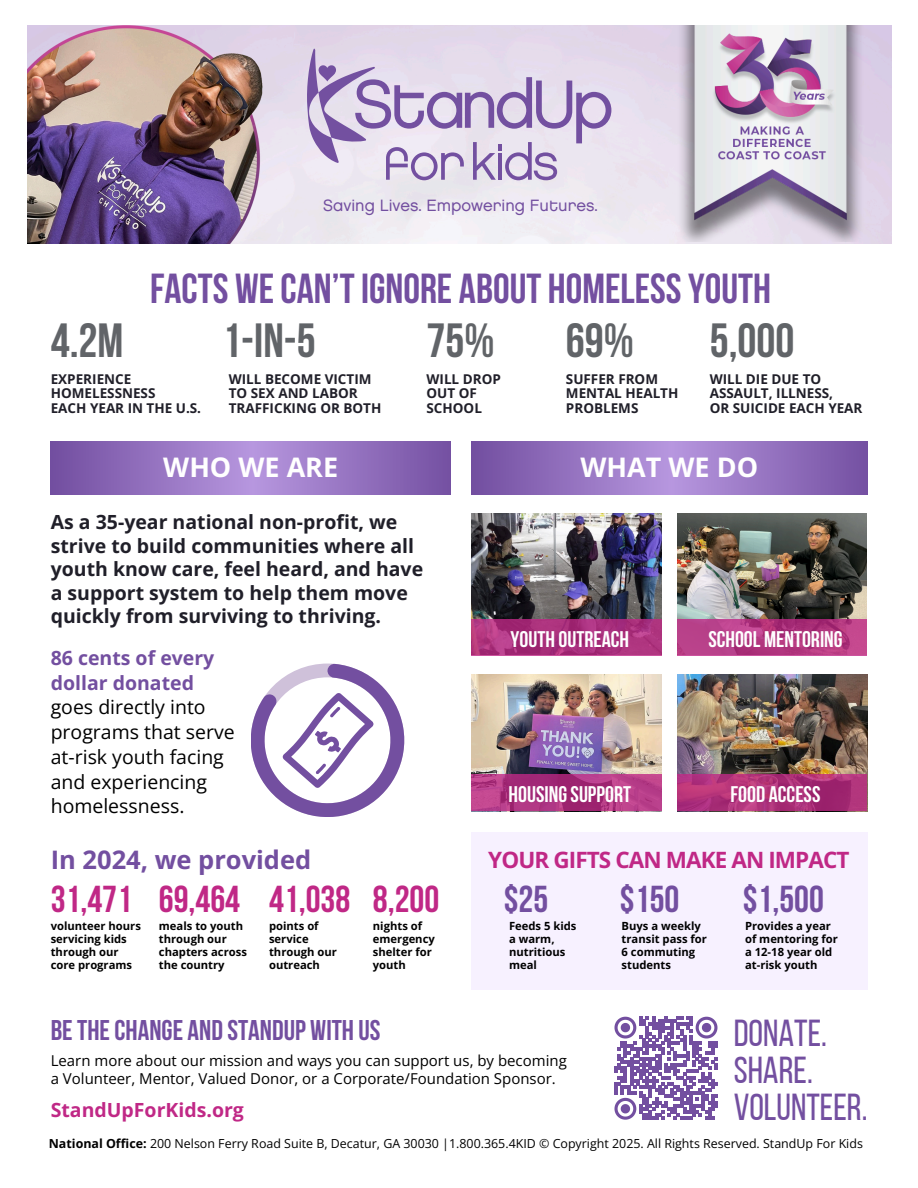
<style>
.page{position:relative;width:918px;height:1188px;background:#fff}
.page>*{position:absolute;margin:0;border:0;box-sizing:border-box;transform-origin:0 0}
.t1{font:700 48px "Bebas Neue";color:#616468}
.t2{font:700 42px "Bebas Neue";color:#734fa0}
.t3{font:37.5px/37.2px "Bebas Neue";color:#734fa0}
.t4{font:700 37.5px "Bebas Neue";color:#c02886}
.t5{font:700 37.5px "Bebas Neue";color:#734fa0}
.t6{font:700 28.5px "Bebas Neue";color:#734fa0}
.t7{font:700 27px "Open Sans";color:#fff}
.t8{font:700 25.5px "Open Sans";color:#734fa0}
.t9{font:700 22.5px "Bebas Neue";color:#fff}
.t10{font:700 22.5px "Open Sans";letter-spacing:-.04em;color:#c02886}
.t11{font:700 19.5px/23.7px "Open Sans";color:#201f29}
.t12{font:19.5px/24.8px "Open Sans";color:#000}
.t13{font:700 19.5px "Open Sans";color:#c02886}
.t14{font:16.5px "Chalet London Nineteen Eighty";color:#734fa0}
.t15{font:15px/18px "Open Sans";color:#000}
.t16{font:700 13.5px/14.7px "Open Sans";color:#201f29}
.t17{font:12.45px "Open Sans";color:#000}
.t18{font:700 11.25px/13.2px "Open Sans";color:#000}
.s1{font-weight:700;color:#734fa0}
.s2{font-weight:700}
</style>
<div class="page">
<svg style="left:51px;top:441px;width:400px;height:53px;background:#9472bf"></svg>
<svg style="left:471px;top:441px;width:397px;height:53px;background:#9472bf"></svg>
<img style="left:678px;top:674px;width:190px;height:138px">
<img style="left:678px;top:513px;width:189px;height:106px">
<img style="left:471px;top:513px;width:190px;height:106px">
<img style="left:472px;top:674px;width:190px;height:138px">
<svg style="left:471px;top:619px;width:191px;height:36px;background:#aa307c"></svg>
<svg style="left:471px;top:775px;width:191px;height:36px;background:#ae3480"></svg>
<svg style="left:678px;top:619px;width:189px;height:36px;background:#b53a83"></svg>
<svg style="left:678px;top:775px;width:189px;height:36px;background:#ad3078"></svg>
<div style="left:471px;top:832px;width:397px;height:157px;background:#f7f1ff"></div>
<svg style="left:251px;top:664px;width:153px;height:153px"></svg>
<svg style="left:614px;top:1017px;width:103px;height:103px"></svg>
<svg style="left:307px;top:49px;width:304px;height:131px;background:#d0c3dd"></svg>
<img style="left:678px;top:25px;width:185px;height:216px">
<img style="left:27px;top:25px;width:235px;height:219px">
<p class="t14" style="left:323px;top:199px;width:276px">Saving Lives. Empowering Futures.</p>
<p class="t1" style="left:51px;top:321px;width:74px">4.2M</p>
<h2 class="t2" style="left:150px;top:271px;width:622px">FACTS WECAN’TIGNORE ABOUT HOMELESSYOUTH</h2>
<p class="t1" style="left:222px;top:321px;width:95px">1-IN-5</p>
<p class="t1" style="left:427px;top:321px;width:70px">75%</p>
<p class="t1" style="left:566px;top:321px;width:70px">69%</p>
<p class="t1" style="left:710px;top:321px;width:86px">5,000</p>
<p class="t16" style="left:51px;top:371px;width:106px">EXPERIENCE<br>HOMELESSNESS</p>
<p class="t16" style="left:51px;top:400px;width:152px">EACH YEAR IN THE U.S.</p>
<p class="t16" style="left:229px;top:371px;width:154px">WILL BECOME VICTIM<br>TO SEX AND LABOR<br>TRAFFICKING OR BOTH</p>
<p class="t16" style="left:427px;top:371px;width:76px">WILL DROP<br>OUT OF<br>SCHOOL</p>
<p class="t16" style="left:566px;top:371px;width:114px">SUFFER FROM<br>MENTAL HEALTH<br>PROBLEMS</p>
<p class="t16" style="left:710px;top:371px;width:125px">WILL DIE DUE TO<br>ASSAULT, ILLNESS,</p>
<h4 class="t16" style="left:710px;top:400px;width:154px">OR SUICIDE EACH YEAR</h4>
<p class="t7" style="left:163px;top:449px;width:176px">WHO WE ARE</p>
<p class="t7" style="left:581px;top:449px;width:179px">WHAT WE DO</p>
<h2 class="t11" style="left:51px;top:510px;width:348px">As a 35-year national non-profit, we</h2>
<h2 class="t11" style="left:51px;top:533px;width:365px">strive to build communities where all</h2>
<h2 class="t11" style="left:51px;top:557px;width:374px">youth know care, feel heard, and have a support system to help them move quickly from surviving to thriving.</h2>
<h1 class="t12" style="left:51px;top:645px;width:186px"><span class="s1">86 cents of every dollar donated </span>goes directly into programs that serve at-risk youth facing and experiencing homelessness.</h1>
<p class="t9" style="left:511px;top:630px;width:120px">YOUTH OUTREACH</p>
<p class="t9" style="left:509px;top:786px;width:124px">HOUSINGSUPPORT</p>
<p class="t9" style="left:708px;top:630px;width:136px">SCHOOL MENTORING</p>
<h3 class="t9" style="left:731px;top:786px;width:91px">FOOD ACCESS</h3>
<p class="t8" style="left:51px;top:842px;width:262px">In 2024, we provided</p>
<p class="t10" style="left:488px;top:844px;width:363px">YOUR GIFTS CAN MAKE AN IMPACT</p>
<p class="t4" style="left:51px;top:884px;width:83px">31,471</p>
<p class="t4" style="left:159px;top:884px;width:83px">69,464</p>
<p class="t4" style="left:269px;top:884px;width:83px">41,038</p>
<p class="t4" style="left:373px;top:884px;width:68px">8,200</p>
<p class="t5" style="left:504px;top:884px;width:46px">$25</p>
<h6 class="t5" style="left:620px;top:884px;width:61px">$150</h6>
<h6 class="t5" style="left:743px;top:884px;width:83px">$1,500</h6>
<h4 class="t18" style="left:159px;top:919px;width:90px">meals to youth through our chapters across the country</h4>
<p class="t18" style="left:373px;top:919px;width:63px">nights of emergency shelter for youth</p>
<h4 class="t18" style="left:269px;top:919px;width:69px">points of service through our outreach</h4>
<p class="t18" style="left:51px;top:919px;width:92px">volunteer hours servicing kids through our core programs</p>
<h4 class="t18" style="left:509px;top:919px;width:69px">Feeds 5 kids a warm, nutritious meal</h4>
<p class="t18" style="left:622px;top:919px;width:81px">Buys a weekly</p>
<p class="t18" style="left:622px;top:932px;width:87px">transit pass for<br>6 commuting</p>
<p class="t18" style="left:622px;top:958px;width:51px">students</p>
<p class="t6" style="left:51px;top:1018px;width:331px">BE THE CHANGE AND STANDUP WITH US</p>
<h4 class="t15" style="left:51px;top:1051px;width:518px">Learn more about our mission and ways you can support us, by becoming a Volunteer, Mentor, Valued Donor, or a Corporate/Foundation Sponsor.</h4>
<p class="t13" style="left:51px;top:1096px;width:195px">StandUpForKids.org</p>
<p class="t18" style="left:745px;top:919px;width:87px">Provides a year</p>
<p class="t18" style="left:745px;top:932px;width:94px">of mentoring for a 12-18 year old at-risk youth</p>
<p class="t3" style="left:734px;top:1018px;width:135px">DONATE.<br>SHARE.<br>VOLUNTEER.</p>
<h4 class="t17" style="left:49px;top:1135px;width:816px"><span class="s2">National Office:</span> 200 Nelson Ferry Road Suite B, Decatur, GA 30030 |1.800.365.4KID © Copyright 2025. All Rights Reserved. StandUp For Kids</h4>
</div>
